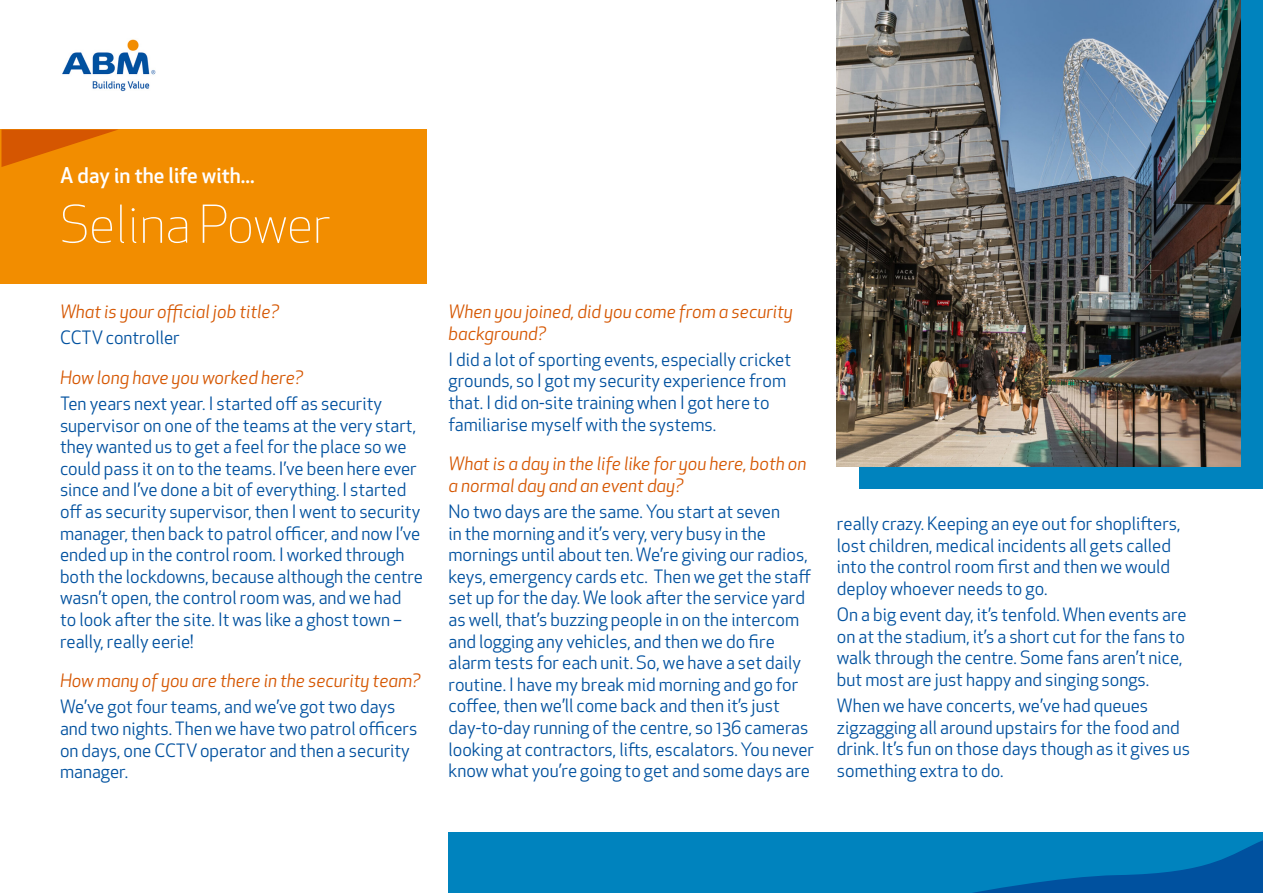
<style>
.page{position:relative;width:1263px;height:893px;background:#fff}
.page>*{position:absolute;margin:0;border:0;box-sizing:border-box;transform-origin:0 0}
.t1{font:300 51px "Apex New";color:#fff}
.t2{font:500 21px "Apex New";color:#fff}
.t3{font:18px/21.6px "Apex New";color:#00519f}
.t4{font:italic 18px/21.6px "Apex New";color:#d55601}
</style>
<div class="page">
<div style="left:0;top:130px;width:426px;height:154px;background:#f28d00"></div>
<div style="left:859px;top:0;width:403px;height:488px;background:#0083be"></div>
<div style="left:448px;top:833px;width:815px;height:60px;background:#0083be"></div>
<img style="left:837px;top:0;width:403px;height:466px">
<img style="left:62px;top:39px;width:94px;height:52px">
<svg style="left:2px;top:130px;width:115px;height:37px"></svg>
<svg style="left:973px;top:840px;width:290px;height:53px"></svg>
<p class="t2" style="left:60px;top:161px;width:196px">A day in the life with...</p>
<h1 class="t1" style="left:60px;top:193px;width:273px">Selina Power</h1>
<p class="t4" style="left:60px;top:301px;width:221px">What is your official job title?</p>
<p class="t3" style="left:60px;top:327px;width:121px">CCTV controller</p>
<p class="t4" style="left:60px;top:367px;width:245px">How long have you worked here?</p>
<p class="t3" style="left:60px;top:393px;width:365px">Ten years next year. I started off as security supervisor on one of the teams at the very start, they wanted us to get a feel for the place so we could pass it on to the teams. I’ve been here ever since and I’ve done a bit of everything. I started off as security supervisor, then I went to security manager, then back to patrol officer, and now I’ve ended up in the control room. I worked through both the lockdowns, because although the centre wasn’t open, the control room was, and we had<br>to look after the site. It was like a ghost town – really, really eerie!</p>
<p class="t4" style="left:60px;top:670px;width:362px">How many of you are there in the security team?</p>
<p class="t3" style="left:60px;top:696px;width:359px">We’ve got four teams, and we’ve got two days and two nights. Then we have two patrol officers on days, one CCTV operator and then a security manager.</p>
<p class="t4" style="left:448px;top:301px;width:346px">When you joined, did you come from a security background?</p>
<p class="t3" style="left:448px;top:349px;width:344px">I did a lot of sporting events, especially cricket grounds, so I got my security experience from that. I did on-site training when I got here to familiarise myself with the systems.</p>
<p class="t4" style="left:448px;top:453px;width:359px">What is a day in the life like for you here, both on a normal day and an event day?</p>
<p class="t3" style="left:448px;top:501px;width:367px">No two days are the same. You start at seven<br>in the morning and it’s very, very busy in the mornings until about ten. We’re giving our radios, keys, emergency cards etc. Then we get the staff set up for the day. We look after the service yard as well, that’s buzzing people in on the intercom and logging any vehicles, and then we do fire alarm tests for each unit. So, we have a set daily routine. I have my break mid morning and go for coffee, then we’ll come back and then it’s just day-to-day running of the centre, so 136 cameras looking at contractors, lifts, escalators. You never know what you’re going to get and some days are</p>
<p class="t3" style="left:837px;top:513px;width:345px">really crazy. Keeping an eye out for shoplifters, lost children, medical incidents all gets called into the control room first and then we would deploy whoever needs to go.</p>
<p class="t3" style="left:837px;top:604px;width:351px">On a big event day, it’s tenfold. When events are on at the stadium, it’s a short cut for the fans to walk through the centre. Some fans aren’t nice, but most are just happy and singing songs.</p>
<p class="t3" style="left:837px;top:695px;width:355px">When we have concerts, we’ve had queues zigzagging all around upstairs for the food and drink. It’s fun on those days though as it gives us something extra to do.</p>
</div>
